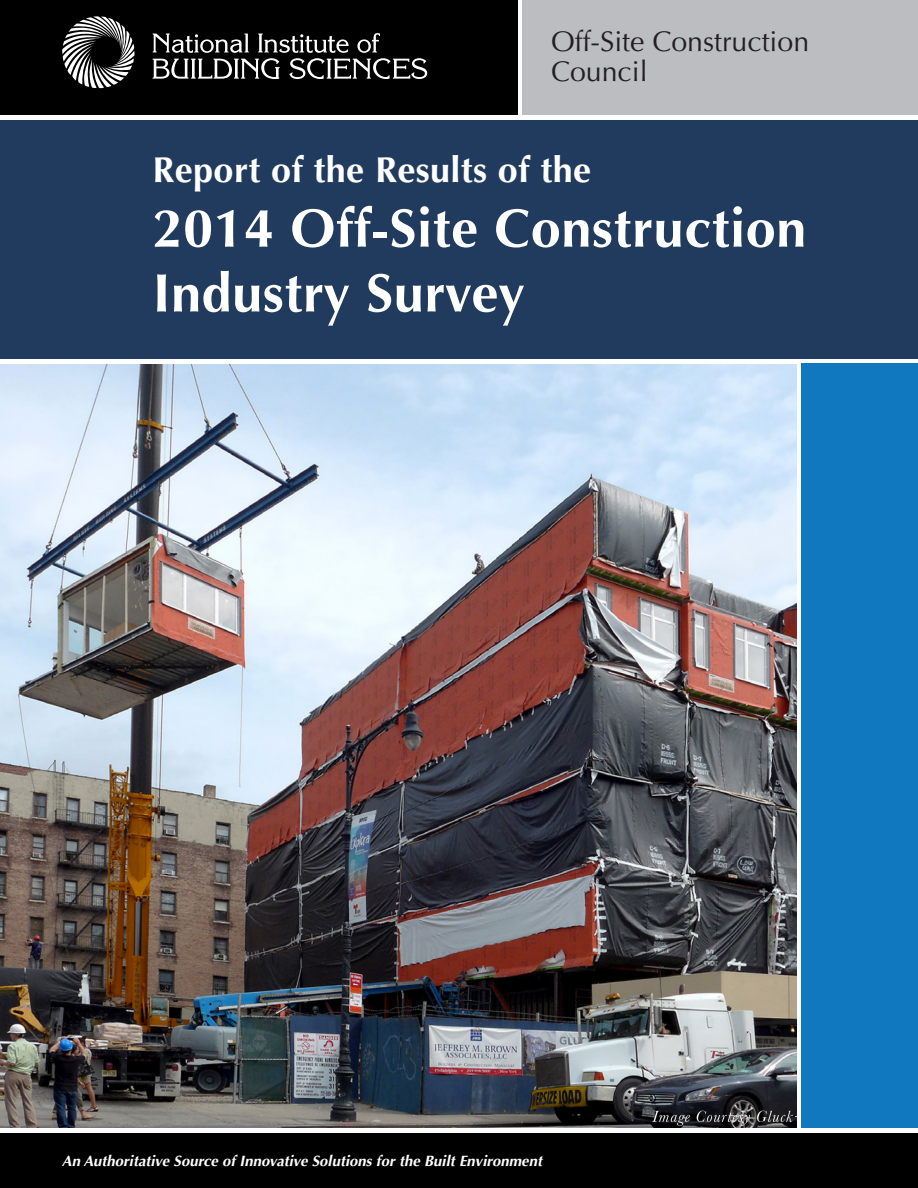
<style>
.page{position:relative;width:918px;height:1188px;background:#fff}
.page>*{position:absolute;margin:0;border:0;box-sizing:border-box;transform-origin:0 0}
.t1{font:700 54px/64.8px "Optima";letter-spacing:.01em;color:#fff}
.t2{font:700 36px "Optima";letter-spacing:.01em;color:#fff}
.t3{font:28.5px "Optima";color:#231f20}
.t4{font:italic 700 15px "Optima";color:#fff}
</style>
<div class="page">
<div style="left:0;top:120px;width:918px;height:238px;background:#203b5e"></div>
<div style="left:0;top:0;width:517px;height:115px;background:#000"></div>
<div style="left:0;top:1133px;width:918px;height:55px;background:#000"></div>
<div style="left:522px;top:0;width:396px;height:115px;background:#bcbdc0"></div>
<div style="left:802px;top:364px;width:116px;height:764px;background:#1078bf"></div>
<svg style="left:62px;top:16px;width:73px;height:72px"></svg>
<svg style="left:153px;top:33px;width:274px;height:46px"></svg>
<img style="left:0;top:364px;width:796px;height:764px">
<p class="t3" style="left:551px;top:25px;width:260px">Off-Site Construction</p>
<p class="t3" style="left:551px;top:55px;width:98px">Council</p>
<p class="t2" style="left:153px;top:149px;width:440px">Report of the Results of the</p>
<p class="t1" style="left:153px;top:197px;width:655px">2014 Off-Site Construction<br>Industry Survey</p>
<p class="t4" style="left:62px;top:1152px;width:482px">An Authoritative Source of Innovative Solutions for the Built Environment</p>
</div>
